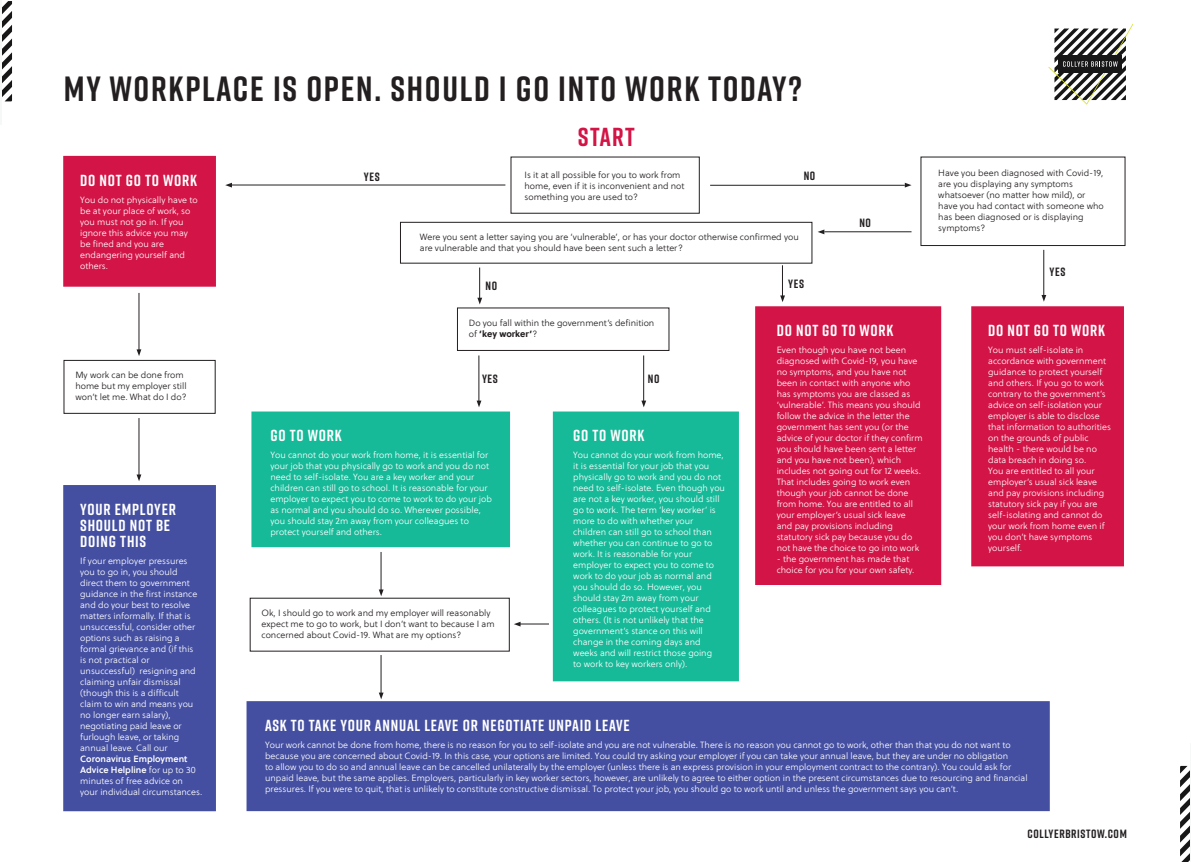
<style>
.page{position:relative;width:1191px;height:862px;background:#fff}
.page>*{position:absolute;margin:0;border:0;box-sizing:border-box;transform-origin:0 0}
.t1{font:700 35px "Rift";letter-spacing:.05em;color:#231f20}
.t2{font:700 26px "Rift";letter-spacing:.045em;color:#d21446}
.t3{font:700 16px/16px "Rift";letter-spacing:.05em;color:#fff}
.t4{font:700 12px "Rift";letter-spacing:.05em;color:#231f20}
.t5{font:300 9px/11px "Soleil W01";color:#fff}
.t6{font:300 9px/11px "Soleil W01";color:#231f20}
.s1{font-weight:600}
.s2{font-weight:700}
</style>
<div class="page">
<div style="left:971px;top:306px;width:153px;height:260px;background:#d21446;border:2px solid #d21446"></div>
<div style="left:246px;top:701px;width:803px;height:109px;background:#444fa1;border:2px solid #444fa1"></div>
<div style="left:63px;top:156px;width:153px;height:130px;background:#d21446"></div>
<div style="left:63px;top:485px;width:153px;height:326px;background:#444fa1;border:2px solid #444fa1"></div>
<div style="left:755px;top:306px;width:186px;height:279px;background:#d21446;border:2px solid #d21446"></div>
<div style="left:553px;top:411px;width:186px;height:270px;background:#16b998;border:2px solid #16b998"></div>
<div style="left:251px;top:411px;width:259px;height:136px;background:#16b998;border:2px solid #16b998"></div>
<div style="left:510px;top:156px;width:190px;height:58px;border:1px solid #231f20"></div>
<div style="left:920px;top:156px;width:205px;height:90px;border:1px solid #231f20"></div>
<div style="left:400px;top:222px;width:412px;height:41px;background:#fff;border:1px solid #231f20"></div>
<div style="left:457px;top:307px;width:212px;height:44px;background:#fff;border:1px solid #231f20"></div>
<div style="left:63px;top:360px;width:153px;height:54px;background:#fff;border:1px solid #231f20"></div>
<hr style="left:138px;top:293px;width:1px;height:58px;background:#231f20">
<svg style="left:136px;top:349px;width:5px;height:7px"></svg>
<hr style="left:138px;top:418px;width:1px;height:58px;background:#231f20">
<svg style="left:136px;top:474px;width:5px;height:7px"></svg>
<svg style="left:225px;top:183px;width:7px;height:4px"></svg>
<hr style="left:232px;top:184px;width:273px;height:1px;background:#231f20">
<svg style="left:904px;top:183px;width:7px;height:4px"></svg>
<hr style="left:710px;top:185px;width:194px;height:1px;background:#231f20">
<svg style="left:818px;top:229px;width:6px;height:5px"></svg>
<hr style="left:824px;top:231px;width:87px;height:1px;background:#231f20">
<svg style="left:1041px;top:295px;width:5px;height:6px"></svg>
<hr style="left:1043px;top:250px;width:1px;height:47px;background:#231f20">
<svg style="left:476px;top:400px;width:5px;height:7px"></svg>
<hr style="left:478px;top:355px;width:1px;height:48px;background:#231f20">
<svg style="left:641px;top:400px;width:5px;height:7px"></svg>
<hr style="left:643px;top:355px;width:1px;height:48px;background:#231f20">
<svg style="left:379px;top:589px;width:4px;height:7px"></svg>
<hr style="left:380px;top:552px;width:1px;height:39px;background:#231f20">
<svg style="left:379px;top:692px;width:4px;height:7px"></svg>
<hr style="left:380px;top:655px;width:1px;height:39px;background:#231f20">
<svg style="left:514px;top:622px;width:6px;height:4px"></svg>
<hr style="left:518px;top:623px;width:31px;height:1px;background:#231f20">
<svg style="left:780px;top:295px;width:5px;height:7px"></svg>
<hr style="left:782px;top:265px;width:1px;height:32px;background:#231f20">
<svg style="left:477px;top:297px;width:5px;height:7px"></svg>
<hr style="left:479px;top:267px;width:1px;height:33px;background:#231f20">
<svg style="left:1048px;top:24px;width:85px;height:81px"></svg>
<svg style="left:2px;top:1px;width:10px;height:100px"></svg>
<hr style="left:0;top:0;width:2px;height:124px;background:#f6f8f8">
<svg style="left:1180px;top:765px;width:10px;height:96px"></svg>
<hr style="left:1190px;top:742px;width:1px;height:119px;background:#f6f8f8">
<h1 class="t1" style="left:64px;top:64px;width:739px">MY WORKPLACE IS OPEN. SHOULD I GO INTO WORK TODAY?</h1>
<h3 class="t3" style="left:80px;top:172px;width:118px">DO NOT GO TO WORK</h3>
<p class="t5" style="left:80px;top:194px;width:119px">You do not physically have to be at your place of work, so you must not go in. If you ignore this advice you may be fined and you are endangering yourself and others.</p>
<p class="t6" style="left:75px;top:369px;width:113px">My work can be done from home but my employer still won’t let me. What do I do?</p>
<h3 class="t3" style="left:80px;top:501px;width:97px">YOUR EMPLOYER<br>SHOULD NOT BE<br>DOING THIS</h3>
<p class="t5" style="left:80px;top:555px;width:119px">If your employer pressures you to go in, you should direct them to government guidance in the first instance and do your best to resolve matters informally. If that is unsuccessful, consider other options such as raising a formal grievance and (if this is not practical or unsuccessful) resigning and claiming unfair dismissal (though this is a difficult claim to win and means you no longer earn salary), negotiating paid leave or furlough leave, or taking annual leave. Call our</p>
<p class="t5" style="left:80px;top:753px;width:124px"><span class="s1">Coronavirus Employment<br>Advice Helpline</span> for up to 30 minutes of free advice on your individual circumstances.</p>
<h3 class="t4" style="left:364px;top:168px;width:17px">YES</h3>
<h2 class="t2" style="left:578px;top:119px;width:58px">START</h2>
<p class="t6" style="left:524px;top:169px;width:161px">Is it at all possible for you to work from home, even if it is inconvenient and not something you are used to?</p>
<p class="t6" style="left:938px;top:167px;width:167px">Have you been diagnosed with Covid-19, are you displaying any symptoms whatsoever (no matter how mild), or have you had contact with someone who has been diagnosed or is displaying symptoms?</p>
<h3 class="t4" style="left:803px;top:167px;width:13px">NO</h3>
<h3 class="t4" style="left:859px;top:214px;width:13px">NO</h3>
<p class="t6" style="left:420px;top:231px;width:380px">Were you sent a letter saying you are ‘vulnerable’, or has your doctor otherwise confirmed you are vulnerable and that you should have been sent such a letter?</p>
<h3 class="t4" style="left:485px;top:277px;width:13px">NO</h3>
<h3 class="t4" style="left:788px;top:275px;width:17px">YES</h3>
<h3 class="t4" style="left:1049px;top:263px;width:17px">YES</h3>
<p class="t6" style="left:469px;top:317px;width:187px">Do you fall within the government’s definition of <span class="s2">‘key worker’</span>?</p>
<h3 class="t4" style="left:482px;top:370px;width:17px">YES</h3>
<h3 class="t4" style="left:648px;top:370px;width:13px">NO</h3>
<h3 class="t3" style="left:270px;top:427px;width:73px">GO TO WORK</h3>
<p class="t5" style="left:270px;top:450px;width:223px">You cannot do your work from home, it is essential for your job that you physically go to work and you do not need to self-isolate. You are a key worker and your children can still go to school. It is reasonable for your employer to expect you to come to work to do your job as normal and you should do so. Wherever possible, you should stay 2m away from your colleagues to protect yourself and others.</p>
<p class="t6" style="left:261px;top:607px;width:234px">Ok, I should go to work and my employer will reasonably expect me to go to work, but I don’t want to because I am concerned about Covid-19. What are my options?</p>
<h3 class="t3" style="left:573px;top:427px;width:73px">GO TO WORK</h3>
<p class="t5" style="left:573px;top:450px;width:153px">You cannot do your work from home, it is essential for your job that you physically go to work and you do not need to self-isolate. Even though you are not a key worker, you should still go to work. The term ‘key worker’ is more to do with whether your children can still go to school than whether you can continue to go to work. It is reasonable for your employer to expect you to come to work to do your job as normal and you should do so. However, you should stay 2m away from your colleagues to protect yourself and others. (It is not unlikely that the government’s stance on this will change in the coming days and weeks and will restrict those going<br>to work to key workers only).</p>
<h3 class="t3" style="left:776px;top:322px;width:118px">DO NOT GO TO WORK</h3>
<p class="t5" style="left:776px;top:344px;width:147px">Even though you have not been diagnosed with Covid-19, you have no symptoms, and you have not been in contact with anyone who has symptoms you are classed as ‘vulnerable’. This means you should follow the advice in the letter the government has sent you (or the advice of your doctor if they confirm you should have been sent a letter and you have not been), which includes not going out for 12 weeks.<br>That includes going to work even though your job cannot be done from home. You are entitled to all your employer’s usual sick leave and pay provisions including statutory sick pay because you do not have the choice to go into work</p>
<p class="t5" style="left:776px;top:553px;width:139px">- the government has made that choice for you for your own safety.</p>
<h3 class="t3" style="left:988px;top:322px;width:118px">DO NOT GO TO WORK</h3>
<p class="t5" style="left:988px;top:344px;width:124px">You must self-isolate in accordance with government guidance to protect yourself and others. If you go to work contrary to the government’s advice on self-isolation your employer is able to disclose that information to authorities on the grounds of public health - there would be no data breach in doing so.<br>You are entitled to all your employer’s usual sick leave and pay provisions including statutory sick pay if you are self-isolating and cannot do your work from home even if you don’t have symptoms yourself.</p>
<h3 class="t3" style="left:265px;top:717px;width:366px">ASK TO TAKE YOUR ANNUAL LEAVE OR NEGOTIATE UNPAID LEAVE</h3>
<p class="t5" style="left:265px;top:739px;width:764px">Your work cannot be done from home, there is no reason for you to self-isolate and you are not vulnerable. There is no reason you cannot go to work, other than that you do not want to because you are concerned about Covid-19. In this case, your options are limited. You could try asking your employer if you can take your annual leave, but they are under no obligation<br>to allow you to do so and annual leave can be cancelled unilaterally by the employer (unless there is an express provision in your employment contract to the contrary). You could ask for unpaid leave, but the same applies. Employers, particularly in key worker sectors, however, are unlikely to agree to either option in the present circumstances due to resourcing and financial pressures. If you were to quit, that is unlikely to constitute constructive dismissal. To protect your job, you should go to work until and unless the government says you can’t.</p>
<h3 class="t4" style="left:1027px;top:825px;width:101px">COLLYERBRISTOW.COM</h3>
</div>
